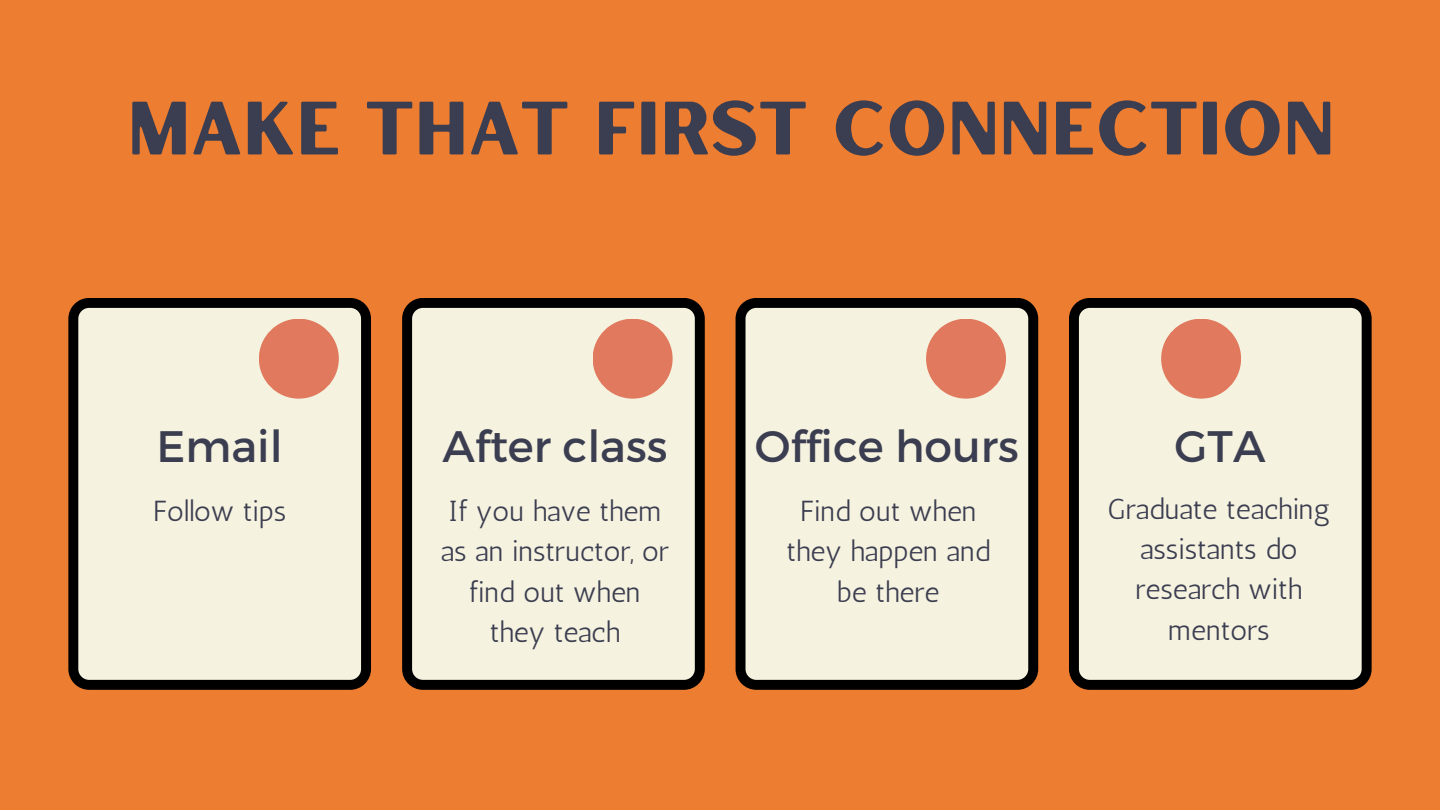
<style>
.page{position:relative;width:1440px;height:810px;background:#ed7d31}
.page>*{position:absolute;margin:0;border:0;box-sizing:border-box;transform-origin:0 0}
.t1{font:75.4px "Hertical Sans Smooth";color:#3b3d50}
.t2{font:44px "Montserrat";color:#3b3d50}
.t3{font:29px/40.4px "Antic";color:#3b3d50;text-align:center}
</style>
<div class="page">
<svg style="left:68px;top:298px;width:303px;height:392px;background:#d9d5c4"></svg>
<svg style="left:402px;top:298px;width:303px;height:392px;background:#d9d5c4"></svg>
<div style="left:259px;top:319px;width:80px;height:80px;background:#e0795d;border-radius:50%"></div>
<div style="left:593px;top:319px;width:80px;height:80px;background:#e0795d;border-radius:50%"></div>
<svg style="left:736px;top:298px;width:302px;height:392px;background:#d9d6c5"></svg>
<div style="left:926px;top:319px;width:80px;height:80px;background:#e0795d;border-radius:50%"></div>
<svg style="left:1069px;top:298px;width:303px;height:392px;background:#d9d5c4"></svg>
<div style="left:1161px;top:319px;width:80px;height:80px;background:#e0795d;border-radius:50%"></div>
<h1 class="t1" style="left:127px;top:76px;width:1209px">MAKE THAT FIRST CONNECTION</h1>
<h2 class="t2" style="left:157px;top:418px;width:128px">Email</h2>
<h2 class="t2" style="left:442px;top:418px;width:227px">After class</h2>
<p class="t3" style="left:153px;top:491px;width:134px">Follow tips</p>
<p class="t3" style="left:441px;top:491px;width:230px">If you have them as an instructor, or find out when they teach</p>
<h2 class="t2" style="left:755px;top:418px;width:266px">Office hours</h2>
<p class="t3" style="left:787px;top:491px;width:205px">Find out when they happen and be there</p>
<h2 class="t2" style="left:1175px;top:418px;width:92px">GTA</h2>
<p class="t3" style="left:1108px;top:488px;width:224px">Graduate teaching assistants do research with mentors</p>
</div>
